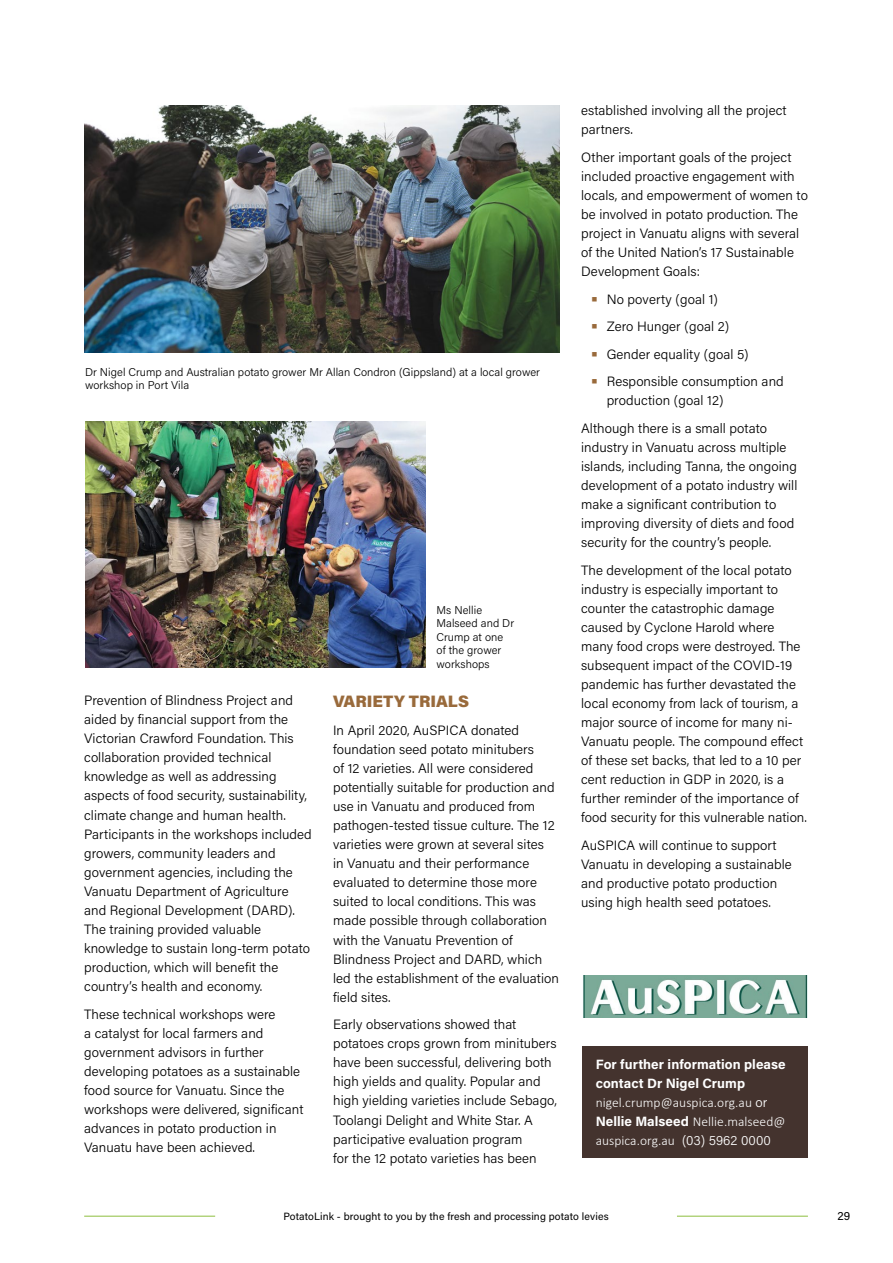
<style>
.page{position:relative;width:893px;height:1263px;background:#fff}
.page>*{position:absolute;margin:0;border:0;box-sizing:border-box;transform-origin:0 0}
.Subhead_brown{font:900 16.5px "Acumin Pro";color:#996a3b}
.Body_copy{font:300 13.5px/19px "Acumin Pro";letter-spacing:.005em;color:#000}
.Body_copy-2{font:700 13.5px/19px "Acumin Pro";letter-spacing:.005em;color:#fff}
.t1{font:12px "Acumin Pro";color:#000}
.t2{font:300 11.25px/13.5px "Acumin Pro";letter-spacing:.005em;color:#000}
.t3{font:10.5px "Acumin Pro";letter-spacing:.01em;color:#000}
.s1{color:#996a3b}
.s2{font-family:"Calibri";font-weight:300}
.s3{font-weight:300}
</style>
<div class="page">
<img style="left:84px;top:105px;width:476px;height:248px">
<img style="left:85px;top:421px;width:340px;height:247px">
<div style="left:583px;top:1046px;width:225px;height:112px;background:#44332e"></div>
<img style="left:583px;top:975px;width:225px;height:43px">
<hr style="left:677px;top:1216px;width:131px;height:1px;background:#8ebe3f">
<hr style="left:84px;top:1216px;width:131px;height:1px;background:#8ebe3f">
<p class="t2" style="left:85px;top:364px;width:456px">Dr Nigel Crump and Australian potato grower Mr Allan Condron (Gippsland) at a local grower workshop in Port Vila</p>
<p class="Body_copy" style="left:84px;top:690px;width:229px">Prevention of Blindness Project and aided by financial support from the Victorian Crawford Foundation. This collaboration provided technical knowledge as well as addressing aspects of food security, sustainability, climate change and human health.<br>Participants in the workshops included growers, community leaders and government agencies, including the Vanuatu Department of Agriculture and Regional Development (DARD).<br>The training provided valuable knowledge to sustain long-term potato production, which will benefit the country’s health and economy.</p>
<p class="Body_copy" style="left:84px;top:1004px;width:221px">These technical workshops were<br>a catalyst for local farmers and government advisors in further developing potatoes as a sustainable food source for Vanuatu. Since the workshops were delivered, significant advances in potato production in Vanuatu have been achieved.</p>
<p class="t2" style="left:437px;top:602px;width:79px">Ms Nellie<br>Malseed and Dr<br>Crump at one of the grower workshops</p>
<p class="Subhead_brown" style="left:333px;top:690px;width:138px">VARIETY TRIALS</p>
<p class="Body_copy" style="left:333px;top:720px;width:227px">In April 2020, AuSPICA donated foundation seed potato minitubers<br>of 12 varieties. All were considered potentially suitable for production and use in Vanuatu and produced from pathogen-tested tissue culture. The 12 varieties were grown at several sites<br>in Vanuatu and their performance evaluated to determine those more suited to local conditions. This was made possible through collaboration with the Vanuatu Prevention of Blindness Project and DARD, which led the establishment of the evaluation field sites.</p>
<p class="Body_copy" style="left:333px;top:1014px;width:225px">Early observations showed that potatoes crops grown from minitubers have been successful, delivering both high yields and quality. Popular and high yielding varieties include Sebago, Toolangi Delight and White Star. A participative evaluation program<br>for the 12 potato varieties has been</p>
<p class="Body_copy" style="left:581px;top:100px;width:207px">established involving all the project partners.</p>
<p class="Body_copy" style="left:581px;top:147px;width:228px">Other important goals of the project included proactive engagement with locals, and empowerment of women to be involved in potato production. The project in Vanuatu aligns with several of the United Nation’s 17 Sustainable Development Goals:</p>
<p class="Body_copy" style="left:590px;top:289px;width:130px"><span class="s1">▪</span> No poverty (goal 1)</p>
<p class="Body_copy" style="left:590px;top:316px;width:141px"><span class="s1">▪</span> Zero Hunger (goal 2)</p>
<p class="Body_copy" style="left:590px;top:344px;width:160px"><span class="s1">▪</span> Gender equality (goal 5)</p>
<p class="Body_copy" style="left:607px;top:372px;width:179px;text-indent:-17px"><span class="s1">▪</span> Responsible consumption and production (goal 12)</p>
<p class="Body_copy" style="left:581px;top:418px;width:218px">Although there is a small potato industry in Vanuatu across multiple islands, including Tanna, the ongoing development of a potato industry will make a significant contribution to improving diversity of diets and food security for the country’s people.</p>
<p class="Body_copy" style="left:581px;top:560px;width:227px">The development of the local potato industry is especially important to counter the catastrophic damage caused by Cyclone Harold where many food crops were destroyed. The subsequent impact of the COVID-19 pandemic has further devastated the local economy from lack of tourism, a major source of income for many ni-Vanuatu people. The compound effect of these set backs, that led to a 10 per cent reduction in GDP in 2020, is a further reminder of the importance of food security for this vulnerable nation.</p>
<p class="Body_copy" style="left:581px;top:835px;width:212px">AuSPICA will continue to support Vanuatu in developing a sustainable and productive potato production using high health seed potatoes.</p>
<p class="Body_copy-2" style="left:596px;top:1054px;width:191px">For further information please contact Dr Nigel Crump <span class="s2">nigel.crump@auspica.org.au</span> <span class="s3">or<br></span>Nellie Malseed <span class="s2">Nellie.malseed@ auspica.org.au</span> <span class="s3">(03) 5962 0000</span></p>
<p class="t3" style="left:283px;top:1209px;width:327px">PotatoLink - brought to you by the fresh and processing potato levies</p>
<p class="t1" style="left:837px;top:1208px;width:14px">29</p>
</div>
